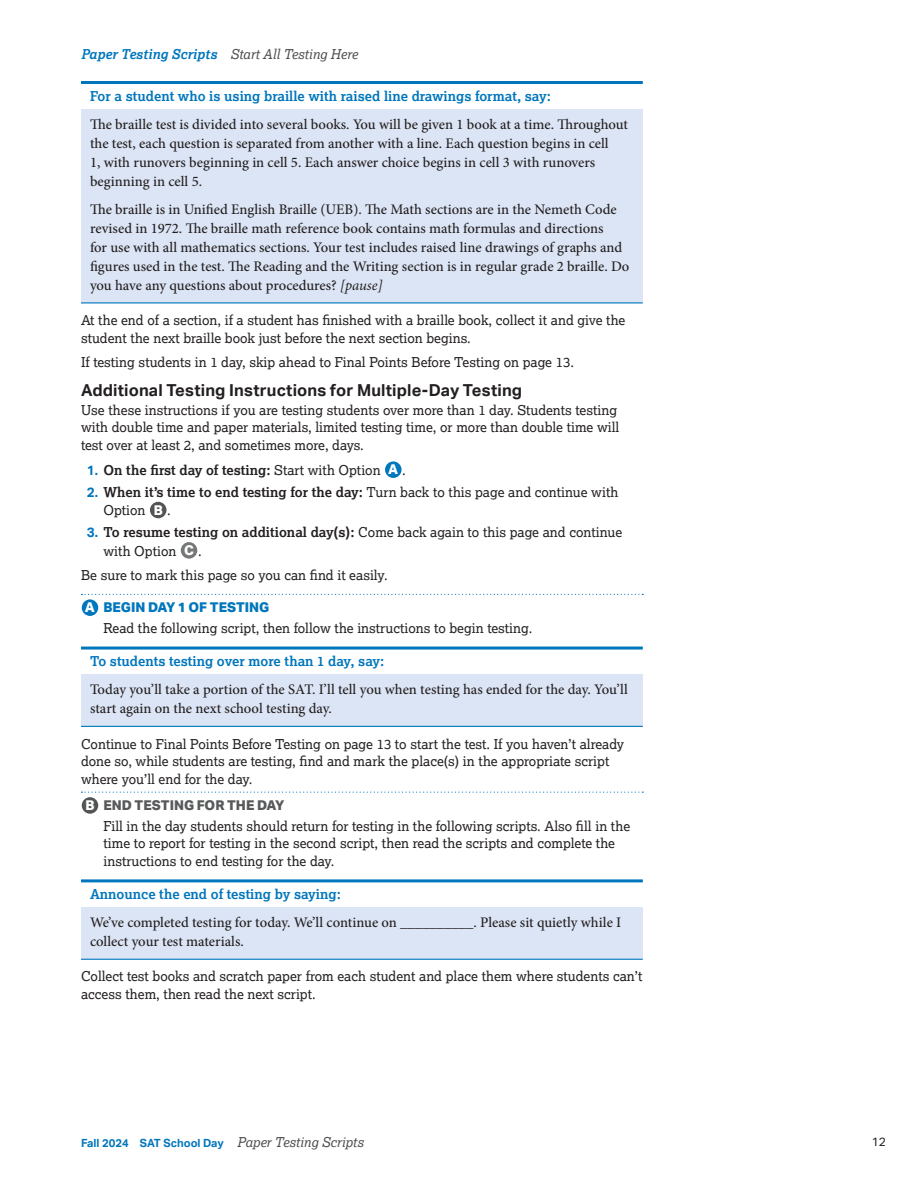
<style>
.page{position:relative;width:918px;height:1188px;background:#fff}
.page>*{position:absolute;margin:0;border:0;box-sizing:border-box;transform-origin:0 0}
.t1{font:700 16.5px "Aktiv Grotesk";letter-spacing:.01em;color:#231f20}
.Script_Txt___shade_last{font:500 14.7px/19px "Minion Pro";color:#231f20}
.Script_Txt___shade{font:500 14.7px/19px "Minion Pro";color:#231f20}
.Body_Txt{font:13.5px/17.5px "Lexia";color:#231f20}
.Diverging_Item__single{font:13.5px/17.5px "Lexia";color:#231f20}
.Script_Prompt__Head{font:700 13.5px "Lexia";color:#0076bc}
.Numbered_List__lvl_1_-_initial{font:700 13.5px "Lexia";color:#231f20}
.t2{font:italic 700 13.5px "Lexia";color:#0076bc}
.Diverging_List_Head_B{font:800 13.5px "Aktiv Grotesk";color:#58595b}
.Diverging_List_Head_A{font:800 13.5px "Aktiv Grotesk";color:#0076bc}
.image{font:800 13.5px "Aktiv Grotesk";color:#fff}
.t3{font:12px "Aktiv Grotesk";color:#231f20}
.t4{font:700 11.25px "Aktiv Grotesk";color:#0076bc}
.s1{font-weight:400;color:#4d4d4f}
.s2{font-weight:400;font-style:italic}
.s3{font-family:"Aktiv Grotesk";color:#0076bc}
.s4{font-weight:400}
.s5{font-family:"Lexia";font-weight:400;color:#231f20}
.s6{font-family:"Aktiv Grotesk";font-weight:700;color:#0076bc}
.s7{font-weight:700}
.s8{font-family:"Lexia";font-weight:400;font-style:italic;font-size:13.5px;color:#4d4d4f}
</style>
<div class="page">
<hr style="left:81px;top:81px;width:562px;height:3px;background:#0076bc">
<div style="left:81px;top:109px;width:562px;height:90px;background:#dce5f5"></div>
<div style="left:81px;top:194px;width:562px;height:109px;background:#dce5f5"></div>
<hr style="left:81px;top:302px;width:562px;height:1px;background:#0076bc">
<svg style="left:82px;top:594px;width:561px;height:1px"></svg>
<hr style="left:81px;top:647px;width:562px;height:3px;background:#0076bc">
<div style="left:81px;top:674px;width:562px;height:52px;background:#dce5f5"></div>
<hr style="left:81px;top:726px;width:562px;height:1px;background:#0076bc">
<svg style="left:82px;top:792px;width:561px;height:1px"></svg>
<hr style="left:81px;top:879px;width:562px;height:3px;background:#0076bc">
<div style="left:81px;top:907px;width:562px;height:52px;background:#dce5f5"></div>
<hr style="left:81px;top:959px;width:562px;height:1px;background:#0076bc">
<div style="left:385px;top:461px;width:17px;height:17px;background:#0076bc;border-radius:50%"></div>
<svg style="left:150px;top:501px;width:17px;height:18px"></svg>
<div style="left:150px;top:502px;width:16px;height:16px;background:#535456;border-radius:50%"></div>
<svg style="left:180px;top:545px;width:18px;height:11px"></svg>
<div style="left:181px;top:542px;width:16px;height:17px;background:#757779;border-radius:50%"></div>
<div style="left:82px;top:599px;width:16px;height:17px;background:#0076bc;border-radius:50%"></div>
<svg style="left:81px;top:800px;width:18px;height:11px"></svg>
<div style="left:82px;top:797px;width:16px;height:17px;background:#535456;border-radius:50%"></div>
<p class="t2" style="left:81px;top:45px;width:278px">Paper Testing Scripts <span class="s1">Start All Testing Here</span></p>
<p class="Script_Prompt__Head" style="left:90px;top:87px;width:462px">For a student who is using braille with raised line drawings format, say:</p>
<p class="Script_Txt___shade" style="left:90px;top:114px;width:540px">The braille test is divided into several books. You will be given 1 book at a time. Throughout the test, each question is separated from another with a line. Each question begins in cell<br>1, with runovers beginning in cell 5. Each answer choice begins in cell 3 with runovers beginning in cell 5.</p>
<p class="Script_Txt___shade_last" style="left:90px;top:199px;width:541px">The braille is in Unified English Braille (UEB). The Math sections are in the Nemeth Code revised in 1972. The braille math reference book contains math formulas and directions<br>for use with all mathematics sections. Your test includes raised line drawings of graphs and figures used in the test. The Reading and the Writing section is in regular grade 2 braille. Do you have any questions about procedures? <span class="s2">[pause]</span></p>
<p class="Body_Txt" style="left:81px;top:311px;width:546px">At the end of a section, if a student has finished with a braille book, collect it and give the student the next braille book just before the next section begins.</p>
<p class="Body_Txt" style="left:81px;top:353px;width:495px">If testing students in 1 day, skip ahead to Final Points Before Testing on page 13.</p>
<p class="t1" style="left:81px;top:380px;width:443px">Additional Testing Instructions for Multiple-Day Testing</p>
<p class="Body_Txt" style="left:81px;top:401px;width:540px">Use these instructions if you are testing students over more than 1 day. Students testing with double time and paper materials, limited testing time, or more than double time will test over at least 2, and sometimes more, days.</p>
<p class="Numbered_List__lvl_1_-_initial" style="left:87px;top:462px;width:295px"><span class="s3">1.</span> On the first day of testing: <span class="s4">Start with Option</span></p>
<p class="image" style="left:388px;top:462px;width:19px">A <span class="s5">.</span></p>
<p class="Body_Txt" style="left:104px;top:483px;width:516px;line-height:18.3px;text-indent:-17px"><span class="s6">2.</span> <span class="s7">When it’s time to end testing for the day:</span> Turn back to this page and continue with<br>Option</p>
<p class="image" style="left:154px;top:501px;width:19px">B <span class="s5">.</span></p>
<p class="Body_Txt" style="left:104px;top:523px;width:520px;line-height:18.3px;text-indent:-17px"><span class="s6">3.</span> <span class="s7">To resume testing on additional day(s):</span> Come back again to this page and continue with Option</p>
<p class="image" style="left:184px;top:542px;width:19px">C <span class="s5">.</span></p>
<p class="Body_Txt" style="left:81px;top:566px;width:308px">Be sure to mark this page so you can find it easily.</p>
<p class="Diverging_List_Head_A" style="left:104px;top:600px;width:167px">BEGIN DAY 1 OF TESTING</p>
<p class="Diverging_Item__single" style="left:104px;top:619px;width:430px">Read the following script, then follow the instructions to begin testing.</p>
<p class="Script_Prompt__Head" style="left:90px;top:653px;width:296px">To students testing over more than 1 day, say:</p>
<p class="Script_Txt___shade_last" style="left:90px;top:680px;width:539px">Today you’ll take a portion of the SAT. I’ll tell you when testing has ended for the day. You’ll start again on the next school testing day.</p>
<p class="Body_Txt" style="left:81px;top:735px;width:545px">Continue to Final Points Before Testing on page 13 to start the test. If you haven’t already done so, while students are testing, find and mark the place(s) in the appropriate script where you’ll end for the day.</p>
<p class="Diverging_List_Head_B" style="left:104px;top:797px;width:182px">END TESTING FOR THE DAY</p>
<p class="Diverging_Item__single" style="left:104px;top:817px;width:528px">Fill in the day students should return for testing in the following scripts. Also fill in the time to report for testing in the second script, then read the scripts and complete the instructions to end testing for the day.</p>
<p class="Script_Prompt__Head" style="left:90px;top:886px;width:252px">Announce the end of testing by saying:</p>
<p class="Script_Txt___shade_last" style="left:90px;top:913px;width:533px">We’ve completed testing for today. We’ll continue on __________. Please sit quietly while I collect your test materials.</p>
<p class="Body_Txt" style="left:81px;top:967px;width:563px">Collect test books and scratch paper from each student and place them where students can’t access them, then read the next script.</p>
<p class="image" style="left:85px;top:600px;width:12px">A</p>
<p class="image" style="left:85px;top:797px;width:11px">B</p>
<p class="t4" style="left:81px;top:1136px;width:284px">Fall 2024 SAT School Day <span class="s8">Paper Testing Scripts</span></p>
<p class="t3" style="left:872px;top:1135px;width:16px">12</p>
</div>
